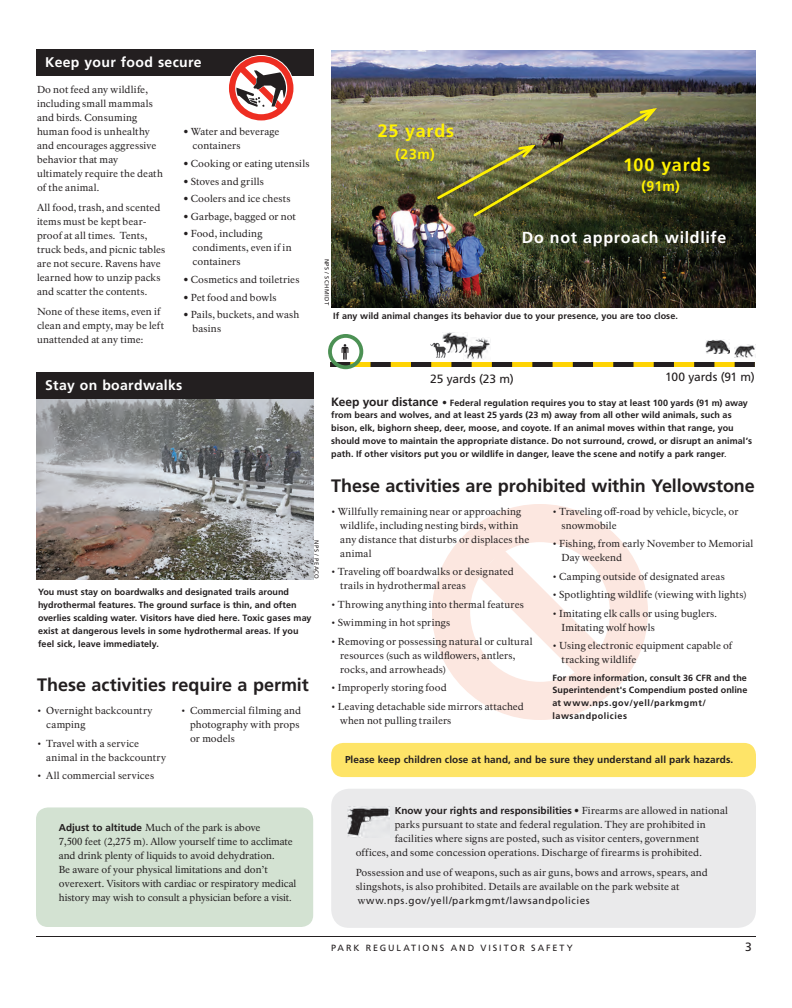
<style>
.page{position:relative;width:792px;height:1008px;background:#fff}
.page>*{position:absolute;margin:0;border:0;box-sizing:border-box;transform-origin:0 0}
.t1{font:700 18px "Frutiger LT Std";letter-spacing:-.005em;color:#231f20}
.t2{font:700 17.9px "Frutiger LT Std";letter-spacing:.045em;color:#fff101}
.t3{font:700 16px "Frutiger LT Std";letter-spacing:.045em;color:#fff}
.t4{font:700 14px "Frutiger LT Std";letter-spacing:.025em;color:#fff}
.t5{font:700 14px "Frutiger LT Std";letter-spacing:.035em;color:#fff101}
.t6{font:12px "Frutiger LT Std";letter-spacing:-.01em;color:#231f20}
.t7{font:10px/14px "NPS Rawlinson OT";letter-spacing:.01em;color:#231f20}
.t8{font:700 10px "Frutiger LT Std";letter-spacing:.005em;color:#231f20}
.t9{font:10px "Frutiger LT Std";letter-spacing:.05em;color:#231f20}
.t10{font:10px "NPS Rawlinson OT";letter-spacing:.03em;color:#231f20}
.t11{font:700 9px/13px "Frutiger LT Std";letter-spacing:.01em;color:#231f20}
.t12{font:9px "Frutiger LT Std";color:#231f20}
.t13{font:6px "Frutiger LT Std";letter-spacing:.075em;color:#231f20}
.s1{font-family:"Frutiger LT Std";font-weight:300}
.s2{font-size:12px}
.s3{font-size:10px}
.s4{font-weight:400}
.s5{font-family:"Frutiger LT Std";font-weight:700}
.s6{font-family:"NPS Rawlinson OT";font-weight:400}
.s7{font-family:"NPS Rawlinson OT"}
</style>
<div class="page">
<img style="left:36px;top:399px;width:277px;height:180px">
<svg style="left:441px;top:513px;width:201px;height:201px"></svg>
<div style="left:432px;top:504px;width:216px;height:216px;border:38px solid #fce7e0;border-radius:50%"></div>
<img style="left:332px;top:50px;width:423px;height:258px">
<div style="left:36px;top:49px;width:277px;height:27px;background:#231f20"></div>
<img style="left:435px;top:106px;width:225px;height:113px">
<svg style="left:330px;top:362px;width:425px;height:5px;background:#8b7613"></svg>
<img style="left:464px;top:338px;width:26px;height:21px">
<img style="left:706px;top:340px;width:24px;height:14px">
<img style="left:734px;top:344px;width:22px;height:14px">
<img style="left:442px;top:332px;width:26px;height:21px">
<img style="left:431px;top:342px;width:14px;height:15px">
<div style="left:328px;top:334px;width:35px;height:35px;border:4px solid #4c9154;border-radius:50%"></div>
<img style="left:341px;top:344px;width:8px;height:15px">
<hr style="left:36px;top:936px;width:720px;height:1px;background:#231f20">
<div style="left:36px;top:372px;width:277px;height:27px;background:#231f20"></div>
<svg style="left:228px;top:55px;width:66px;height:66px"></svg>
<div style="left:229px;top:56px;width:64px;height:64px;background:#ee2e22;border-radius:50%"></div>
<svg style="left:235px;top:62px;width:52px;height:52px"></svg>
<div style="left:331px;top:789px;width:425px;height:139px;background:#eaeaeb;border-radius:18px"></div>
<div style="left:347px;top:806px;width:47px;height:31px;background:#e6e7e9"></div>
<img style="left:347px;top:806px;width:43px;height:31px">
<div style="left:36px;top:807px;width:277px;height:120px;background:#d3e2d2;border-radius:12px"></div>
<div style="left:331px;top:743px;width:425px;height:34px;background:#fee468;border-radius:12px"></div>
<h3 class="t4" style="left:45px;top:53px;width:158px">Keep your food secure</h3>
<p class="t7" style="left:37px;top:82px;width:127px">Do not feed any wildlife, including small mammals and birds. Consuming human food is unhealthy and encourages aggressive behavior that may ultimately require the death of the animal.</p>
<p class="t7" style="left:37px;top:200px;width:130px">All food, trash, and scented items must be kept bear&shy;proof at all times. Tents, truck beds, and picnic tables are not secure. Ravens have learned how to unzip packs and scatter the contents.</p>
<p class="t7" style="left:37px;top:304px;width:129px">None of these items, even if clean and empty, may be left unattended at any time:</p>
<p class="t7" style="left:193px;top:125px;width:88px;text-indent:-9px"><span class="s1">•</span> Water and beverage containers</p>
<p class="t7" style="left:184px;top:157px;width:127px"><span class="s1">•</span> Cooking or eating utensils</p>
<p class="t7" style="left:184px;top:174px;width:82px"><span class="s1">•</span> Stoves and grills</p>
<p class="t7" style="left:184px;top:192px;width:109px"><span class="s1">•</span> Coolers and ice chests</p>
<p class="t7" style="left:184px;top:209px;width:114px"><span class="s1">•</span> Garbage, bagged or not</p>
<p class="t7" style="left:193px;top:227px;width:101px;text-indent:-9px"><span class="s1">•</span> Food, including condiments, even if in containers</p>
<p class="t7" style="left:184px;top:273px;width:117px"><span class="s1">•</span> Cosmetics and toiletries</p>
<p class="t7" style="left:184px;top:290px;width:94px"><span class="s1">•</span> Pet food and bowls</p>
<p class="t7" style="left:193px;top:308px;width:108px;text-indent:-9px"><span class="s1">•</span> Pails, buckets, and wash basins</p>
<h3 class="t4" style="left:45px;top:377px;width:139px">Stay on boardwalks</h3>
<p class="t13" style="left:330px;top:259px;width:48px;rotate:90deg">NPS / SCHMIDT</p>
<h2 class="t2" style="left:378px;top:121px;width:78px">25 yards</h2>
<h3 class="t5" style="left:395px;top:146px;width:41px">(23m)</h3>
<h2 class="t2" style="left:623px;top:154px;width:89px">100 yards</h2>
<h3 class="t5" style="left:641px;top:178px;width:40px">(91m)</h3>
<h3 class="t3" style="left:522px;top:228px;width:206px">Do not approach wildlife</h3>
<p class="t11" style="left:333px;top:309px;width:346px">If any wild animal changes its behavior due to your presence, you are too close.</p>
<p class="t6" style="left:430px;top:371px;width:85px">25 yards (23 m)</p>
<p class="t6" style="left:665px;top:370px;width:91px">100 yards (91 m)</p>
<p class="t11" style="left:331px;top:396px;width:422px"><span class="s2">Keep your distance</span> <span class="s3">•</span> Federal regulation requires you to stay at least 100 yards (91 m) away from bears and wolves, and at least 25 yards (23 m) away from all other wild animals, such as bison, elk, bighorn sheep, deer, moose, and coyote. If an animal moves within that range, you should move to maintain the appropriate distance. Do not surround, crowd, or disrupt an animal’s path. If other visitors put you or wildlife in danger, leave the scene and notify a park ranger<span class="s4">.</span></p>
<p class="t13" style="left:320px;top:540px;width:41px;rotate:90deg">NPS / PEACO</p>
<p class="t11" style="left:38px;top:585px;width:275px">You must stay on boardwalks and designated trails around hydrothermal features. The ground surface is thin, and often overlies scalding water. Visitors have died here. Toxic gases may exist at dangerous levels in some hydrothermal areas. If you feel sick, leave immediately.</p>
<h1 class="t1" style="left:37px;top:674px;width:273px">These activities require a permit</h1>
<p class="t7" style="left:46px;top:704px;width:108px;text-indent:-9px">• Overnight backcountry camping</p>
<p class="t7" style="left:46px;top:736px;width:121px;text-indent:-9px">• Travel with a service animal in the backcountry</p>
<p class="t7" style="left:37px;top:769px;width:118px">• All commercial services</p>
<p class="t7" style="left:190px;top:704px;width:113px;text-indent:-9px">• Commercial filming and photography with props or models</p>
<p class="t7" style="left:59px;top:821px;width:239px"><span class="s5">Adjust to altitude</span> Much of the park is above<br>7,500 feet (2,275 m). Allow yourself time to acclimate and drink plenty of liquids to avoid dehydration.<br>Be aware of your physical limitations and don’t overexert. Visitors with cardiac or respiratory medical history may wish to consult a physician before a visit.</p>
<h1 class="t1" style="left:331px;top:475px;width:425px">These activities are prohibited within Yellowstone</h1>
<p class="t7" style="left:340px;top:504px;width:191px;text-indent:-9px">• Willfully remaining near or approaching wildlife, including nesting birds, within any distance that disturbs or displaces the animal</p>
<p class="t7" style="left:340px;top:565px;width:175px;text-indent:-9px">• Traveling off boardwalks or designated trails in hydrothermal areas</p>
<p class="t7" style="left:331px;top:597px;width:194px">• Throwing anything into thermal features</p>
<p class="t7" style="left:331px;top:616px;width:121px">• Swimming in hot springs</p>
<p class="t7" style="left:340px;top:634px;width:194px;text-indent:-9px">• Removing or possessing natural or cultural resources (such as wildflowers, antlers, rocks, and arrowheads)</p>
<p class="t7" style="left:331px;top:681px;width:117px">• Improperly storing food</p>
<p class="t7" style="left:340px;top:699px;width:185px;text-indent:-9px">• Leaving detachable side mirrors attached when not pulling trailers</p>
<p class="t7" style="left:562px;top:504px;width:178px;text-indent:-9px">• Traveling off-road by vehicle, bicycle, or snowmobile</p>
<p class="t7" style="left:562px;top:537px;width:193px;text-indent:-9px">• Fishing, from early November to Memorial<br>Day weekend</p>
<p class="t7" style="left:553px;top:569px;width:174px">• Camping outside of designated areas</p>
<p class="t10" style="left:553px;top:588px;width:196px">• Spotlighting wildlife (viewing with lights)</p>
<p class="t7" style="left:562px;top:606px;width:157px;text-indent:-9px">• Imitating elk calls or using buglers.<br>Imitating wolf howls</p>
<p class="t7" style="left:562px;top:639px;width:172px;text-indent:-9px">• Using electronic equipment capable of tracking wildlife</p>
<p class="t11" style="left:553px;top:671px;width:196px">For more information, consult 36 CFR and the Superintendent's Compendium posted online at www.nps.gov/yell/parkmgmt/ lawsandpolicies</p>
<p class="t8" style="left:345px;top:753px;width:390px">Please keep children close at hand, and be sure they understand all park hazards.</p>
<p class="t8" style="left:395px;top:805px;width:335px">Know your rights and responsibilities • <span class="s6">Firearms are allowed in national</span></p>
<p class="t7" style="left:395px;top:818px;width:312px">parks pursuant to state and federal regulation. They are prohibited in</p>
<p class="t7" style="left:395px;top:832px;width:306px">facilities where signs are posted, such as visitor centers, government</p>
<p class="t7" style="left:356px;top:846px;width:348px">offices, and some concession operations. Discharge of firearms is prohibited.</p>
<p class="t7" style="left:356px;top:866px;width:354px">Possession and use of weapons, such as air guns, bows and arrows, spears, and slingshots, is also prohibited. Details are available on the park website at</p>
<p class="t9" style="left:358px;top:895px;width:233px"><span class="s7">w</span>ww.nps.gov/yell/parkmgmt/lawsandpolicies</p>
<p class="t12" style="left:331px;top:943px;width:11px">Par</p>
<p class="t12" style="left:353px;top:943px;width:21px">k regulations</p>
<p class="t12" style="left:451px;top:943px;width:9px">and</p>
<p class="t12" style="left:481px;top:943px;width:10px">visitor</p>
<p class="t12" style="left:531px;top:943px;width:8px">safety</p>
<p class="t6" style="left:745px;top:939px;width:8px">3</p>
</div>
